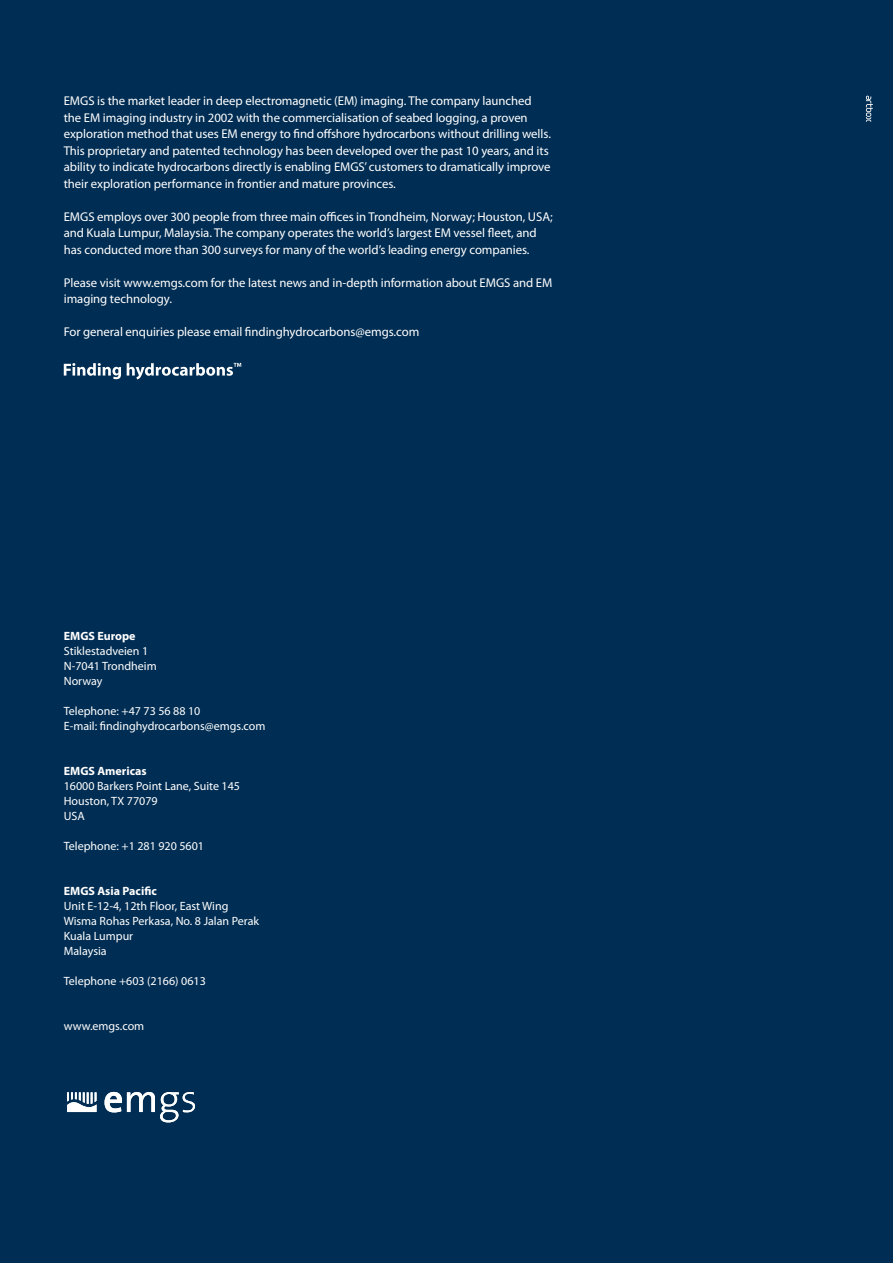
<style>
.page{position:relative;width:893px;height:1263px;background:#002d53}
.page>*{position:absolute;margin:0;border:0;box-sizing:border-box;transform-origin:0 0}
.t1{font:12.75px/16.5px "Myriad Pro";letter-spacing:-.005em;color:#fff}
.t2{font:12px/15px "Myriad Pro";color:#fff}
.t3{font:700 12px "Myriad Pro";color:#fff}
</style>
<div class="page">
<svg style="left:64px;top:363px;width:57px;height:16px"></svg>
<svg style="left:127px;top:363px;width:114px;height:16px"></svg>
<svg style="left:866px;top:96px;width:7px;height:26px"></svg>
<svg style="left:105px;top:1092px;width:90px;height:30px"></svg>
<svg style="left:67px;top:1092px;width:30px;height:20px"></svg>
<p class="t1" style="left:64px;top:93px;width:489px">EMGS is the market leader in deep electromagnetic (EM) imaging. The company launched the EM imaging industry in 2002 with the commercialisation of seabed logging, a proven exploration method that uses EM energy to find offshore hydrocarbons without drilling wells.<br>This proprietary and patented technology has been developed over the past 10 years, and its ability to indicate hydrocarbons directly is enabling EMGS’ customers to dramatically improve their exploration performance in frontier and mature provinces.</p>
<p class="t1" style="left:64px;top:208px;width:490px">EMGS employs over 300 people from three main offices in Trondheim, Norway; Houston, USA; and Kuala Lumpur, Malaysia. The company operates the world’s largest EM vessel fleet, and has conducted more than 300 surveys for many of the world’s leading energy companies.</p>
<p class="t1" style="left:64px;top:274px;width:490px">Please visit www.emgs.com for the latest news and in-depth information about EMGS and EM imaging technology.</p>
<p class="t1" style="left:64px;top:324px;width:357px">For general enquiries please email findinghydrocarbons@emgs.com</p>
<p class="t3" style="left:64px;top:629px;width:73px">EMGS Europe</p>
<p class="t2" style="left:64px;top:644px;width:94px">Stiklestadveien 1<br>N-7041 Trondheim<br>Norway</p>
<p class="t2" style="left:64px;top:704px;width:203px">Telephone: +47 73 56 88 10<br>E-mail: findinghydrocarbons@emgs.com</p>
<p class="t3" style="left:64px;top:764px;width:84px">EMGS Americas</p>
<p class="t2" style="left:64px;top:779px;width:178px">16000 Barkers Point Lane, Suite 145<br>Houston, TX 77079<br>USA</p>
<p class="t2" style="left:64px;top:839px;width:142px">Telephone: +1 281 920 5601</p>
<p class="t3" style="left:64px;top:884px;width:95px">EMGS Asia Pacific</p>
<p class="t2" style="left:64px;top:899px;width:197px">Unit E-12-4, 12th Floor, East Wing<br>Wisma Rohas Perkasa, No. 8 Jalan Perak<br>Kuala Lumpur<br>Malaysia</p>
<p class="t2" style="left:64px;top:974px;width:144px">Telephone +603 (2166) 0613</p>
<p class="t2" style="left:64px;top:1019px;width:82px">www.emgs.com</p>
</div>
